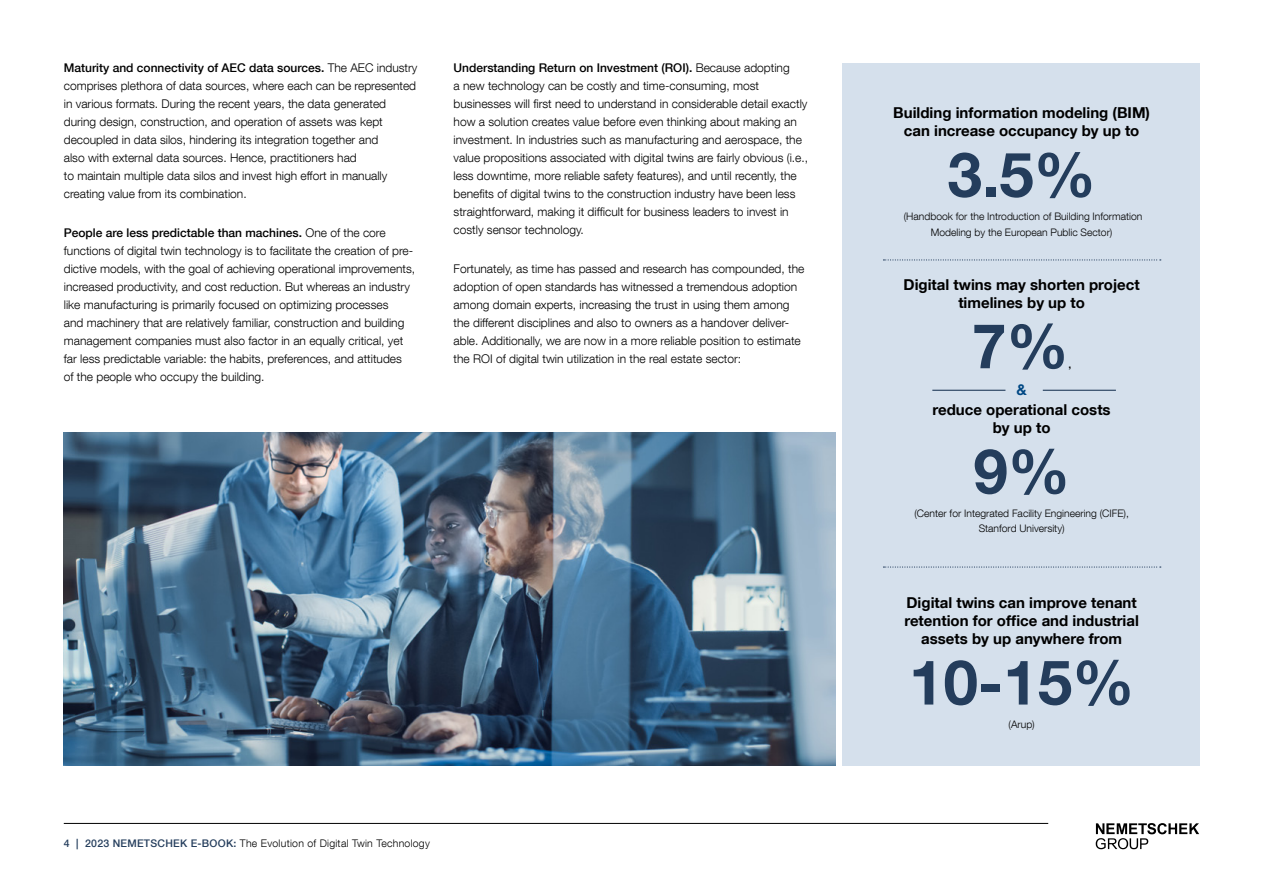
<style>
.page{position:relative;width:1263px;height:893px;background:#fff}
.page>*{position:absolute;margin:0;border:0;box-sizing:border-box;transform-origin:0 0}
.t1{font:700 61.95px "Helvetica Neue LT Com";color:#243d5c}
.t2{font:700 15px/18px "Helvetica Neue LT Com";color:#000;text-align:center}
.t3{font:700 15px "Helvetica Neue LT Com";color:#004884}
.t4{font:300 12px/18px "Helvetica Neue LT Com";color:#000}
.t5{font:300 10.5px "Helvetica Neue LT Com";letter-spacing:.025em;color:#000}
.t6{font:300 10.35px/15.5px "Helvetica Neue LT Com";color:#000;text-align:center}
.t7{font:500 10.35px "Helvetica Neue LT Com";color:#000}
.s1{font-weight:500}
.s2{font-weight:500;color:#243d5c}
</style>
<div class="page">
<svg style="left:1096px;top:823px;width:103px;height:26px"></svg>
<hr style="left:64px;top:823px;width:984px;height:1px;background:#000">
<img style="left:64px;top:432px;width:772px;height:333px">
<div style="left:842px;top:63px;width:357px;height:702px;background:#d5e0ec"></div>
<svg style="left:883px;top:259px;width:278px;height:1px"></svg>
<svg style="left:883px;top:566px;width:278px;height:2px"></svg>
<hr style="left:932px;top:390px;width:73px;height:1px;background:#243d5c">
<hr style="left:1043px;top:390px;width:73px;height:1px;background:#243d5c">
<p class="t4" style="left:64px;top:58px;width:355px"><span class="s1">Maturity and connectivity of AEC data sources.</span> The AEC industry comprises plethora of data sources, where each can be represented in various formats. During the recent years, the data generated during design, construction, and operation of assets was kept decoupled in data silos, hindering its integration together and<br>also with external data sources. Hence, practitioners had<br>to maintain multiple data silos and invest high effort in manually creating value from its combination.</p>
<p class="t4" style="left:64px;top:224px;width:353px"><span class="s1">People are less predictable than machines.</span> One of the core functions of digital twin technology is to facilitate the creation of pre&shy;dictive models, with the goal of achieving operational improvements, increased productivity, and cost reduction. But whereas an industry like manufacturing is primarily focused on optimizing processes<br>and machinery that are relatively familiar, construction and building management companies must also factor in an equally critical, yet far less predictable variable: the habits, preferences, and attitudes<br>of the people who occupy the building.</p>
<p class="t4" style="left:454px;top:58px;width:356px"><span class="s1">Understanding Return on Investment (ROI).</span> Because adopting<br>a new technology can be costly and time-consuming, most businesses will first need to understand in considerable detail exactly how a solution creates value before even thinking about making an investment. In industries such as manufacturing and aerospace, the value propositions associated with digital twins are fairly obvious (i.e., less downtime, more reliable safety features), and until recently, the benefits of digital twins to the construction industry have been less straightforward, making it difficult for business leaders to invest in costly sensor technology.</p>
<p class="t4" style="left:454px;top:260px;width:352px">Fortunately, as time has passed and research has compounded, the adoption of open standards has witnessed a tremendous adoption among domain experts, increasing the trust in using them among the different disciplines and also to owners as a handover deliver&shy;able. Additionally, we are now in a more reliable position to estimate the ROI of digital twin utilization in the real estate sector:</p>
<p class="t5" style="left:64px;top:837px;width:368px"><span class="s2">4 | 2023 NEMETSCHEK E-BOOK:</span> The Evolution of Digital Twin Technology</p>
<p class="t2" style="left:893px;top:103px;width:258px">Building information modeling (BIM) can increase occupancy by up to</p>
<h1 class="t1" style="left:947px;top:136px;width:150px">3.5%</h1>
<p class="t6" style="left:931px;top:224px;width:183px">Modeling by the European Public Sector)</p>
<p class="t6" style="left:904px;top:208px;width:240px">(Handbook for the Introduction of Building Information</p>
<p class="t2" style="left:904px;top:275px;width:238px">Digital twins may shorten project timelines by up to</p>
<h1 class="t1" style="left:972px;top:307px;width:98px">7%</h1>
<p class="t7" style="left:1068px;top:358px;width:4px">,</p>
<p class="t3" style="left:1016px;top:380px;width:12px">&amp;</p>
<p class="t2" style="left:933px;top:400px;width:180px">reduce operational costs by up to</p>
<h1 class="t1" style="left:973px;top:432px;width:98px">9%</h1>
<p class="t6" style="left:914px;top:505px;width:216px">(Center for Integrated Facility Engineering (CIFE),<br>Stanford University)</p>
<p class="t2" style="left:904px;top:593px;width:236px">Digital twins can improve tenant retention for office and industrial assets by up anywhere from</p>
<h1 class="t1" style="left:909px;top:643px;width:227px">10-15%</h1>
<p class="t6" style="left:1008px;top:716px;width:28px">(Arup)</p>
</div>
